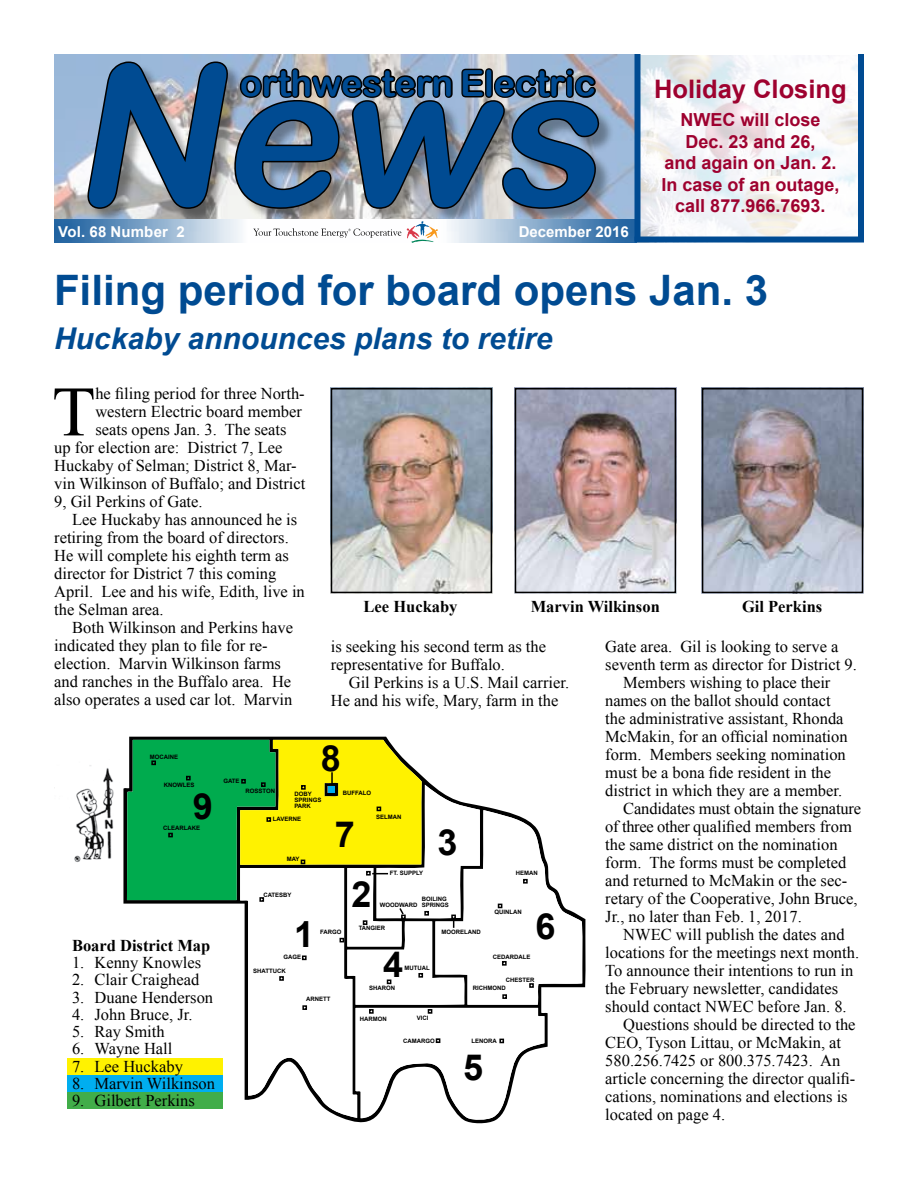
<style>
.page{position:relative;width:918px;height:1188px;background:#fff}
.page>*{position:absolute;margin:0;border:0;box-sizing:border-box;transform-origin:0 0}
.t1{font:italic 195px "Arial Rounded MT Bold";color:#004b92}
.t2{font:70.8px "Times New Roman";color:#000}
.t3{font:700 42px "Arial";color:#004b92}
.t4{font:36px "Arial Rounded MT Bold";color:#004b92}
.t5{font:700 36px "Arial";color:#000}
.t6{font:italic 700 30px "Arial";color:#004b92}
.t7{font:700 25.5px "Arial";color:#9e012f}
.t8{font:700 18px/21.6px "Arial";color:#9e012f;text-align:center}
.t9{font:16.5px/18px "Times New Roman";color:#000}
.t10{font:700 16.5px "Times New Roman";color:#000}
.t11{font:700 15px "Arial";color:#fff}
.t12{font:700 6px/6px "Arial";color:#000}
</style>
<div class="page">
<img style="left:640px;top:56px;width:218px;height:181px">
<img style="left:54px;top:54px;width:580px;height:166px">
<div style="left:89px;top:63px;width:525px;height:162px;background:#000;opacity:.35"></div>
<img style="left:85px;top:59px;width:516px;height:152px">
<img style="left:54px;top:220px;width:580px;height:22px">
<svg style="left:253px;top:221px;width:185px;height:22px"></svg>
<div style="left:634px;top:54px;width:6px;height:187px;background:#004b92"></div>
<div style="left:634px;top:237px;width:230px;height:6px;background:#004b92"></div>
<div style="left:858px;top:54px;width:6px;height:185px;background:#004b92"></div>
<svg style="left:123px;top:737px;width:463px;height:387px"></svg>
<div style="left:68px;top:1058px;width:155px;height:16px;background:#fff200"></div>
<img style="left:334px;top:391px;width:155px;height:199px">
<div style="left:331px;top:388px;width:161px;height:205px;border:2px solid #000"></div>
<img style="left:705px;top:391px;width:155px;height:199px">
<div style="left:702px;top:388px;width:161px;height:205px;border:2px solid #000"></div>
<img style="left:518px;top:391px;width:155px;height:199px">
<div style="left:515px;top:388px;width:161px;height:205px;border:2px solid #000"></div>
<svg style="left:127px;top:740px;width:456px;height:381px"></svg>
<img style="left:54px;top:765px;width:60px;height:97px">
<div style="left:68px;top:1075px;width:155px;height:16px;background:#00aeef"></div>
<div style="left:68px;top:1092px;width:155px;height:17px;background:#41ad49"></div>
<h1 class="t1" style="left:71px;top:20px;width:567px">News</h1>
<h3 class="t4" style="left:240px;top:62px;width:358px">orthwestern Electric</h3>
<p class="t11" style="left:58px;top:221px;width:128px">Vol. 68 Number 2</p>
<p class="t11" style="left:519px;top:221px;width:112px">December 2016</p>
<h3 class="t7" style="left:654px;top:72px;width:194px">Holiday Closing</h3>
<p class="t8" style="left:661px;top:109px;width:180px">NWEC will close<br>Dec. 23 and 26,<br>and again on Jan. 2.<br>In case of an outage, call 877.966.7693.</p>
<h3 class="t3" style="left:54px;top:263px;width:716px">Filing period for board opens Jan. 3</h3>
<h3 class="t6" style="left:54px;top:318px;width:500px">Huckaby announces plans to retire</h3>
<h2 class="t2" style="left:52px;top:364px;width:45px">T</h2>
<p class="t9" style="left:95px;top:385px;width:211px">he filing period for three North-</p>
<p class="t9" style="left:95px;top:403px;width:208px">western Electric board member</p>
<p class="t9" style="left:95px;top:421px;width:193px">seats opens Jan. 3. The seats</p>
<p class="t9" style="left:54px;top:439px;width:230px">up for election are: District 7, Lee</p>
<p class="t9" style="left:54px;top:457px;width:244px">Huckaby of Selman; District 8, Mar-</p>
<p class="t9" style="left:54px;top:475px;width:253px">vin Wilkinson of Buffalo; and District</p>
<p class="t9" style="left:54px;top:493px;width:150px">9, Gil Perkins of Gate.</p>
<p class="t9" style="left:72px;top:511px;width:226px">Lee Huckaby has announced he is</p>
<p class="t9" style="left:54px;top:529px;width:236px">retiring from the board of directors.</p>
<p class="t9" style="left:54px;top:547px;width:236px">He will complete his eighth term as</p>
<p class="t9" style="left:54px;top:565px;width:224px">director for District 7 this coming</p>
<p class="t9" style="left:54px;top:583px;width:252px">April. Lee and his wife, Edith, live in</p>
<p class="t9" style="left:54px;top:601px;width:111px">the Selman area.</p>
<p class="t9" style="left:72px;top:619px;width:222px">Both Wilkinson and Perkins have</p>
<p class="t9" style="left:54px;top:637px;width:215px">indicated they plan to file for re-</p>
<p class="t9" style="left:54px;top:655px;width:228px">election. Marvin Wilkinson farms</p>
<p class="t9" style="left:54px;top:673px;width:239px">and ranches in the Buffalo area. He</p>
<p class="t9" style="left:54px;top:691px;width:240px">also operates a used car lot. Marvin</p>
<p class="t10" style="left:364px;top:595px;width:95px">Lee Huckaby</p>
<p class="t10" style="left:531px;top:595px;width:131px">Marvin Wilkinson</p>
<p class="t10" style="left:742px;top:595px;width:82px">Gil Perkins</p>
<p class="t9" style="left:605px;top:637px;width:235px">Gate area. Gil is looking to serve a</p>
<p class="t9" style="left:605px;top:655px;width:253px">seventh term as director for District 9.</p>
<p class="t9" style="left:623px;top:673px;width:208px">Members wishing to place their</p>
<p class="t9" style="left:605px;top:691px;width:227px">names on the ballot should contact</p>
<p class="t9" style="left:605px;top:709px;width:240px">the administrative assistant, Rhonda</p>
<p class="t9" style="left:605px;top:727px;width:244px">McMakin, for an official nomination</p>
<p class="t9" style="left:605px;top:745px;width:242px">form. Members seeking nomination</p>
<p class="t9" style="left:605px;top:763px;width:227px">must be a bona fide resident in the</p>
<p class="t9" style="left:605px;top:781px;width:238px">district in which they are a member.</p>
<p class="t9" style="left:623px;top:799px;width:240px">Candidates must obtain the signature</p>
<p class="t9" style="left:605px;top:817px;width:248px">of three other qualified members from</p>
<p class="t9" style="left:605px;top:835px;width:234px">the same district on the nomination</p>
<p class="t9" style="left:605px;top:853px;width:243px">form. The forms must be completed</p>
<p class="t9" style="left:605px;top:871px;width:243px">and returned to McMakin or the sec-</p>
<p class="t9" style="left:605px;top:889px;width:254px">retary of the Cooperative, John Bruce,</p>
<p class="t9" style="left:605px;top:907px;width:198px">Jr., no later than Feb. 1, 2017.</p>
<p class="t9" style="left:623px;top:925px;width:223px">NWEC will publish the dates and</p>
<p class="t9" style="left:605px;top:943px;width:255px">locations for the meetings next month.</p>
<p class="t9" style="left:605px;top:961px;width:250px">To announce their intentions to run in</p>
<p class="t9" style="left:605px;top:979px;width:235px">the February newsletter, candidates</p>
<p class="t9" style="left:605px;top:997px;width:243px">should contact NWEC before Jan. 8.</p>
<p class="t9" style="left:623px;top:1015px;width:234px">Questions should be directed to the</p>
<p class="t9" style="left:605px;top:1033px;width:237px">CEO, Tyson Littau, or McMakin, at</p>
<p class="t9" style="left:605px;top:1051px;width:237px">580.256.7425 or 800.375.7423. An</p>
<p class="t9" style="left:605px;top:1069px;width:252px">article concerning the director qualifi-</p>
<p class="t9" style="left:605px;top:1087px;width:244px">cations, nominations and elections is</p>
<p class="t9" style="left:605px;top:1105px;width:122px">located on page 4.</p>
<p class="t9" style="left:331px;top:637px;width:217px">is seeking his second term as the representative for Buffalo.</p>
<p class="t9" style="left:331px;top:673px;width:240px;text-indent:18px">Gil Perkins is a U.S. Mail carrier.<br>He and his wife, Mary, farm in the</p>
<h3 class="t5" style="left:321px;top:734px;width:22px">8</h3>
<p class="t12" style="left:150px;top:754px;width:30px">MOCAINE</p>
<p class="t12" style="left:164px;top:782px;width:32px">KNOWLES</p>
<p class="t12" style="left:223px;top:778px;width:18px">GATE</p>
<p class="t12" style="left:245px;top:788px;width:31px">ROSSTON</p>
<p class="t12" style="left:273px;top:816px;width:30px">LAVERNE</p>
<p class="t12" style="left:376px;top:814px;width:27px">SELMAN</p>
<p class="t12" style="left:343px;top:790px;width:30px">BUFFALO</p>
<p class="t12" style="left:294px;top:791px;width:29px">DOBY<br>SPRINGS<br>PARK</p>
<h3 class="t5" style="left:193px;top:782px;width:22px">9</h3>
<h3 class="t5" style="left:335px;top:810px;width:22px">7</h3>
<h3 class="t5" style="left:438px;top:818px;width:22px">3</h3>
<p class="t12" style="left:163px;top:825px;width:38px">CLEARLAKE</p>
<p class="t12" style="left:287px;top:856px;width:14px">MAY</p>
<p class="t12" style="left:390px;top:870px;width:35px">FT. SUPPLY</p>
<p class="t12" style="left:516px;top:870px;width:23px">HEMAN</p>
<p class="t12" style="left:263px;top:892px;width:30px">CATESBY</p>
<h3 class="t5" style="left:351px;top:870px;width:22px">2</h3>
<p class="t12" style="left:422px;top:896px;width:29px">BOILING<br>SPRINGS</p>
<p class="t12" style="left:380px;top:902px;width:39px">WOODWARD</p>
<p class="t12" style="left:495px;top:909px;width:29px">QUINLAN</p>
<h3 class="t5" style="left:535px;top:902px;width:22px">6</h3>
<h3 class="t5" style="left:294px;top:910px;width:22px">1</h3>
<p class="t12" style="left:359px;top:925px;width:28px">TANGIER</p>
<p class="t12" style="left:320px;top:929px;width:23px">FARGO</p>
<p class="t12" style="left:441px;top:929px;width:41px">MOORELAND</p>
<p class="t10" style="left:72px;top:934px;width:140px">Board District Map</p>
<p class="t9" style="left:72px;top:953px;width:131px">1. Kenny Knowles</p>
<p class="t9" style="left:72px;top:971px;width:129px">2. Clair Craighead</p>
<p class="t9" style="left:72px;top:988px;width:143px">3. Duane Henderson</p>
<p class="t9" style="left:72px;top:1005px;width:122px">4. John Bruce, Jr.</p>
<p class="t9" style="left:72px;top:1022px;width:94px">5. Ray Smith</p>
<p class="t9" style="left:72px;top:1040px;width:102px">6. Wayne Hall</p>
<p class="t9" style="left:72px;top:1057px;width:112px">7. Lee Huckaby</p>
<p class="t9" style="left:72px;top:1074px;width:145px">8. Marvin Wilkinson</p>
<p class="t9" style="left:72px;top:1091px;width:124px">9. Gilbert Perkins</p>
<h3 class="t5" style="left:383px;top:940px;width:22px">4</h3>
<p class="t12" style="left:283px;top:954px;width:19px">GAGE</p>
<p class="t12" style="left:493px;top:954px;width:39px">CEDARDALE</p>
<p class="t12" style="left:405px;top:965px;width:27px">MUTUAL</p>
<p class="t12" style="left:253px;top:968px;width:34px">SHATTUCK</p>
<p class="t12" style="left:473px;top:976px;width:63px;line-height:8.6px;text-indent:33px">CHESTER<br>RICHMOND</p>
<p class="t12" style="left:369px;top:985px;width:27px">SHARON</p>
<p class="t12" style="left:306px;top:996px;width:26px">ARNETT</p>
<p class="t12" style="left:417px;top:1015px;width:13px">VICI</p>
<p class="t12" style="left:360px;top:1016px;width:28px">HARMON</p>
<p class="t12" style="left:403px;top:1038px;width:33px">CAMARGO</p>
<p class="t12" style="left:471px;top:1038px;width:27px">LENORA</p>
<h3 class="t5" style="left:463px;top:1044px;width:22px">5</h3>
</div>
